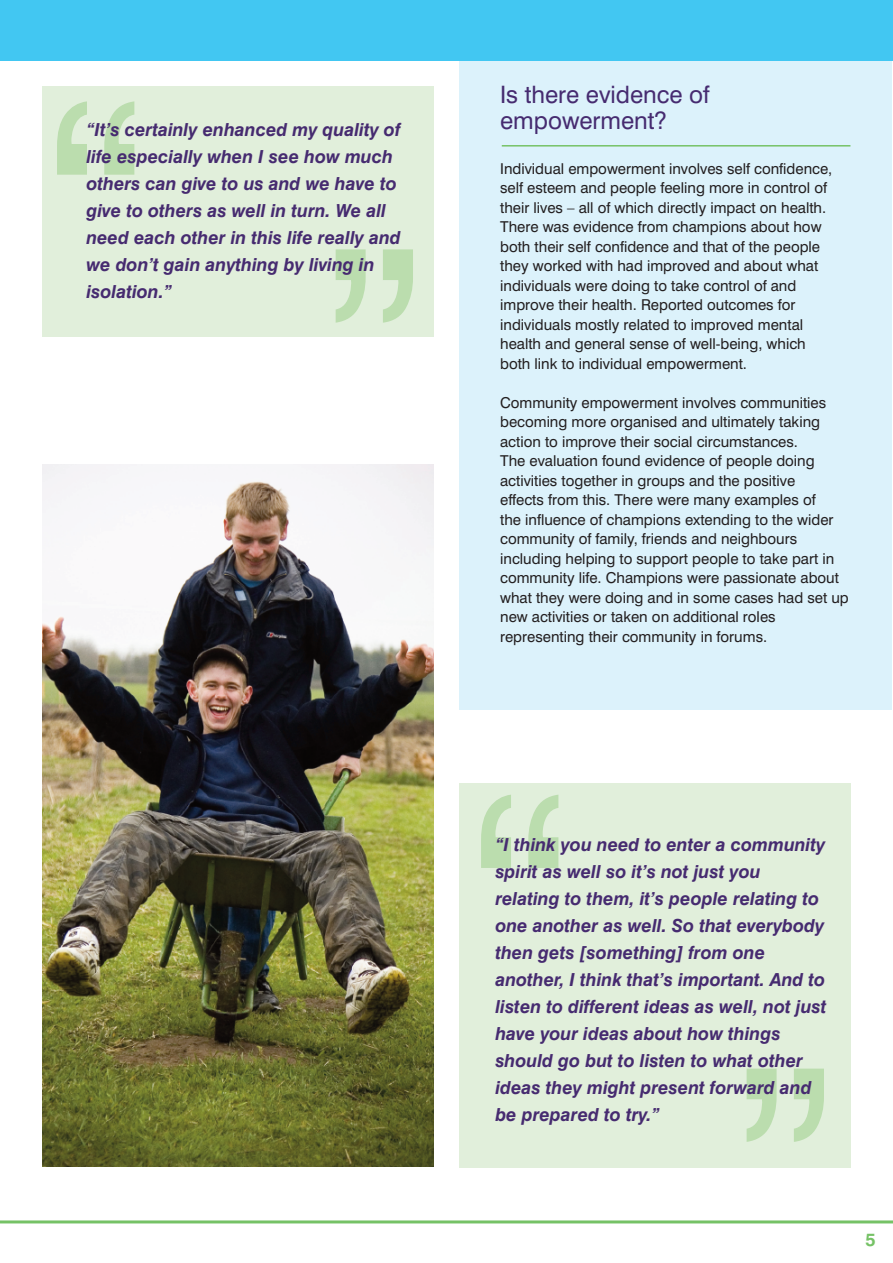
<style>
.page{position:relative;width:893px;height:1263px;background:#fff}
.page>*{position:absolute;margin:0;border:0;box-sizing:border-box;transform-origin:0 0}
.t1{font:288px "Helvetica";color:#bbddae}
.t2{font:24px/25.5px "Swiss 721 BT";color:#462b70}
.t3{font:italic 700 18px/27px "Swiss 721 BT";color:#462b70}
.t4{font:700 18px "Swiss 721 BT";color:#76c266}
.t5{font:15px/19.5px "Swiss 721 BT";color:#231f20}
</style>
<div class="page">
<div style="left:459px;top:23px;width:432px;height:687px;background:#dcf2fb"></div>
<div style="left:0;top:0;width:893px;height:61px;background:#42c7f2"></div>
<hr style="left:0;top:1220px;width:893px;height:3px;background:#76c266">
<hr style="left:502px;top:145px;width:348px;height:2px;background:#76c266">
<img style="left:43px;top:464px;width:391px;height:702px">
<div style="left:43px;top:86px;width:391px;height:250px;background:#e1efdb"></div>
<div style="left:459px;top:783px;width:391px;height:385px;background:#e1efdb"></div>
<h1 class="t1" style="left:46px;top:88px;width:97px">“</h1>
<p class="t3" style="left:86px;top:116px;width:316px">“It’s certainly enhanced my quality of life especially when I see how much others can give to us and we have to give to others as well in turn. We all need each other in this life really and we don’t gain anything by living in isolation.”</p>
<h1 class="t1" style="left:325px;top:234px;width:97px">”</h1>
<h2 class="t2" style="left:500px;top:82px;width:211px">Is there evidence of empowerment?</h2>
<p class="t5" style="left:500px;top:158px;width:334px">Individual empowerment involves self confidence, self esteem and people feeling more in control of their lives – all of which directly impact on health.<br>There was evidence from champions about how both their self confidence and that of the people they worked with had improved and about what individuals were doing to take control of and improve their health. Reported outcomes for individuals mostly related to improved mental health and general sense of well-being, which both link to individual empowerment.</p>
<p class="t5" style="left:500px;top:392px;width:350px">Community empowerment involves communities becoming more organised and ultimately taking action to improve their social circumstances.<br>The evaluation found evidence of people doing activities together in groups and the positive<br>effects from this. There were many examples of<br>the influence of champions extending to the wider community of family, friends and neighbours including helping to support people to take part in community life. Champions were passionate about what they were doing and in some cases had set up new activities or taken on additional roles representing their community in forums.</p>
<h1 class="t1" style="left:470px;top:781px;width:97px">“</h1>
<p class="t3" style="left:495px;top:831px;width:333px">“I think you need to enter a community spirit as well so it’s not just you relating to them, it’s people relating to one another as well. So that everybody then gets [something] from one another, I think that’s important. And to listen to different ideas as well, not just have your ideas about how things should go but to listen to what other ideas they might present forward and be prepared to try.”</p>
<h1 class="t1" style="left:736px;top:1053px;width:97px">”</h1>
<p class="t4" style="left:865px;top:1229px;width:12px">5</p>
</div>
